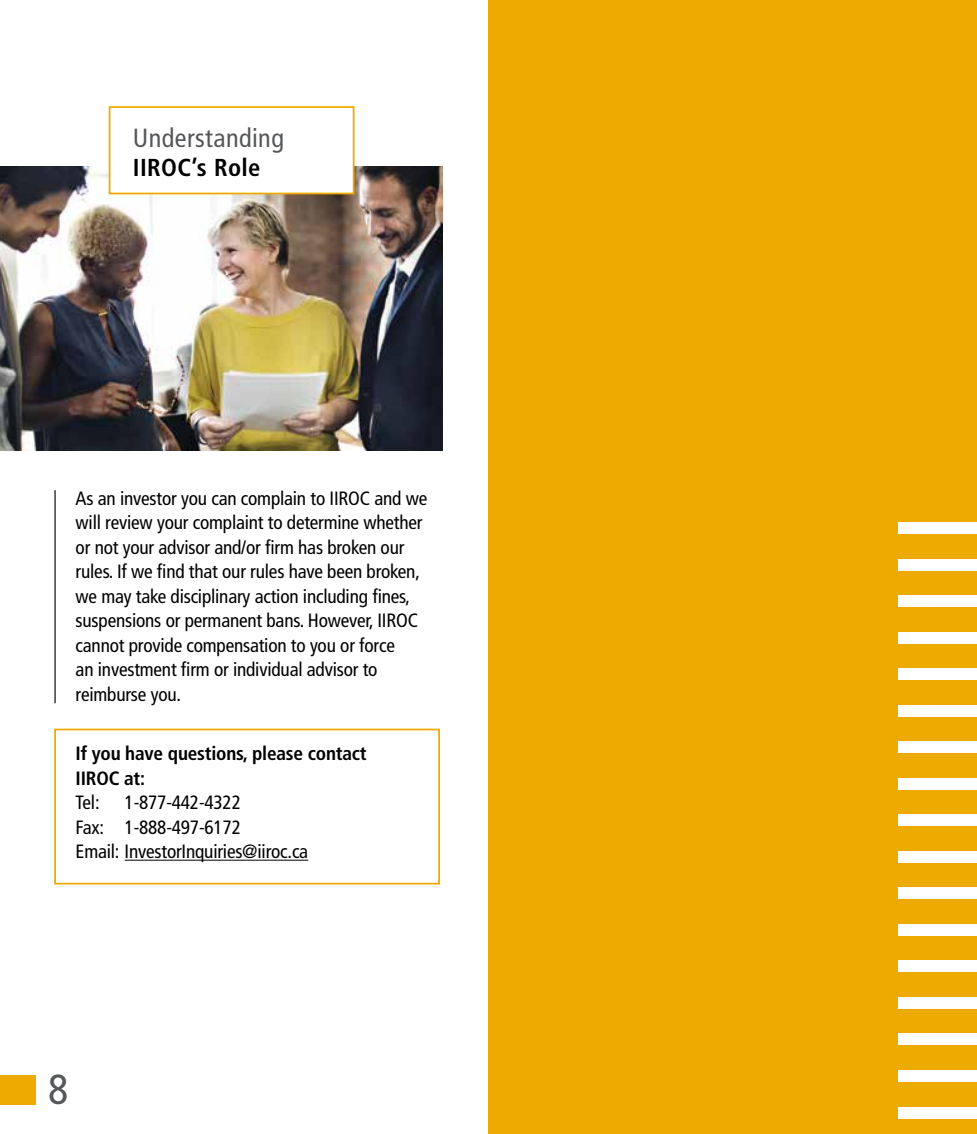
<style>
.page{position:relative;width:977px;height:1134px;background:#fff}
.page>*{position:absolute;margin:0;border:0;box-sizing:border-box;transform-origin:0 0}
.t1{font:condensed 42px "Frutiger";color:#555759}
.t2{font:condensed 26.25px "Frutiger";letter-spacing:.015em;color:#555759}
.t3{font:700 condensed 24.5px "Frutiger";letter-spacing:.015em;color:#000}
.t4{font:condensed 19.25px/24.5px "Frutiger";letter-spacing:-.01em;color:#000}
.t5{font:700 condensed 19.25px/24.5px "Frutiger";letter-spacing:-.01em;color:#000}
</style>
<div class="page">
<div style="left:0;top:1075px;width:35px;height:29px;background:#edaa00"></div>
<hr style="left:54px;top:490px;width:2px;height:213px;background:#555759">
<img style="left:0;top:166px;width:442px;height:285px">
<div style="left:109px;top:106px;width:245px;height:88px;background:#fff;border:2px solid #edaa00"></div>
<div style="left:488px;top:0;width:488px;height:1134px;background:#edaa00"></div>
<div style="left:898px;top:522px;width:78px;height:12px;background:#fff"></div>
<div style="left:898px;top:559px;width:78px;height:11px;background:#fff"></div>
<div style="left:898px;top:595px;width:78px;height:12px;background:#fff"></div>
<div style="left:898px;top:632px;width:78px;height:11px;background:#fff"></div>
<div style="left:898px;top:668px;width:78px;height:12px;background:#fff"></div>
<div style="left:898px;top:705px;width:78px;height:11px;background:#fff"></div>
<div style="left:898px;top:741px;width:78px;height:12px;background:#fff"></div>
<div style="left:898px;top:778px;width:78px;height:11px;background:#fff"></div>
<div style="left:898px;top:815px;width:78px;height:11px;background:#fff"></div>
<div style="left:898px;top:851px;width:78px;height:12px;background:#fff"></div>
<div style="left:898px;top:888px;width:78px;height:11px;background:#fff"></div>
<div style="left:898px;top:924px;width:78px;height:12px;background:#fff"></div>
<div style="left:898px;top:961px;width:78px;height:11px;background:#fff"></div>
<div style="left:898px;top:997px;width:78px;height:12px;background:#fff"></div>
<div style="left:898px;top:1034px;width:78px;height:11px;background:#fff"></div>
<div style="left:898px;top:1070px;width:78px;height:12px;background:#fff"></div>
<div style="left:898px;top:1107px;width:78px;height:11px;background:#fff"></div>
<div style="left:54px;top:729px;width:386px;height:156px;background:#fff;border:2px solid #edaa00"></div>
<hr style="left:125px;top:860px;width:183px;height:1px;background:#000">
<h2 class="t2" style="left:133px;top:122px;width:152px">Understanding</h2>
<p class="t3" style="left:133px;top:153px;width:129px">IIROC’s Role</p>
<p class="t4" style="left:76px;top:486px;width:353px">As an investor you can complain to IIROC and we will review your complaint to determine whether or not your advisor and/or firm has broken our rules. If we find that our rules have been broken, we may take disciplinary action including fines, suspensions or permanent bans. However, IIROC cannot provide compensation to you or force<br>an investment firm or individual advisor to reimburse you.</p>
<p class="t5" style="left:76px;top:741px;width:292px">If you have questions, please contact<br>IIROC at:</p>
<p class="t4" style="left:76px;top:790px;width:25px">Tel:</p>
<p class="t4" style="left:76px;top:790px;width:234px;text-indent:49px">1-877-442-4322<br>Fax: 1-888-497-6172<br>Email: InvestorInquiries@iiroc.ca</p>
<h1 class="t1" style="left:48px;top:1065px;width:22px">8</h1>
</div>
